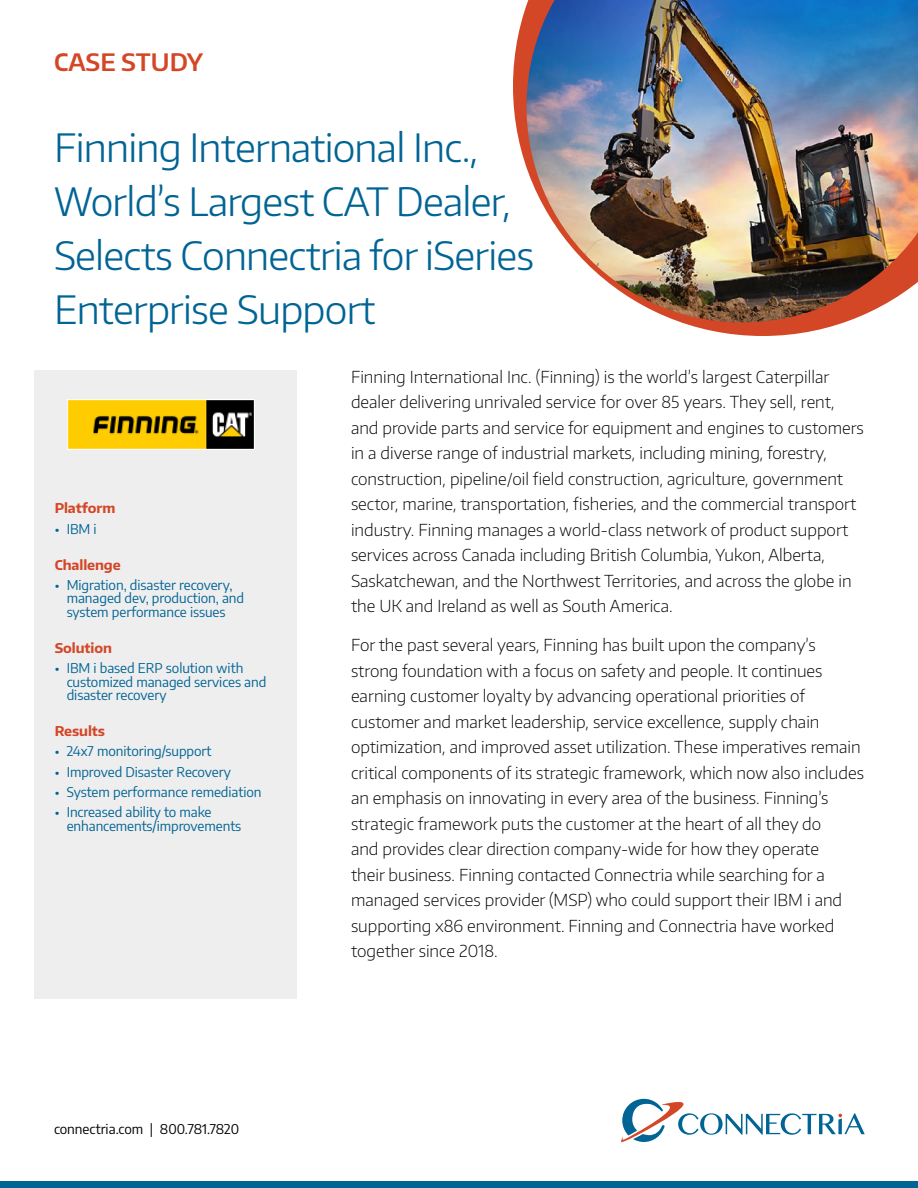
<style>
.page{position:relative;width:918px;height:1188px;background:#fff}
.page>*{position:absolute;margin:0;border:0;box-sizing:border-box;transform-origin:0 0}
.t1{font:300 39px/54px "Encode Sans";letter-spacing:-.02em;color:#006495}
.t2{font:600 24px "Encode Sans";color:#d34727}
.t3{font:200 16.5px/25.5px "Encode Sans";color:#000}
.t4{font:13.5px/13.5px "Encode Sans";letter-spacing:-.005em;color:#006495}
.t5{font:700 13.5px "Encode Sans";letter-spacing:-.005em;color:#d34727}
.t6{font:13.5px "Encode Sans";color:#000}
</style>
<div class="page">
<div style="left:34px;top:370px;width:263px;height:629px;background:#efeeee"></div>
<div style="left:0;top:1181px;width:918px;height:7px;background:#006495"></div>
<svg style="left:621px;top:1098px;width:244px;height:45px"></svg>
<img style="left:68px;top:400px;width:186px;height:49px">
<svg style="left:513px;top:6px;width:332px;height:330px"></svg>
<img style="left:526px;top:0;width:392px;height:322px">
<h2 class="t2" style="left:54px;top:46px;width:151px">CASE STUDY</h2>
<h1 class="t1" style="left:54px;top:119px;width:482px">Finning International Inc.,<br>World’s Largest CAT Dealer,<br>Selects Connectria for iSeries<br>Enterprise Support</h1>
<p class="t3" style="left:351px;top:364px;width:514px">Finning International Inc. (Finning) is the world’s largest Caterpillar dealer delivering unrivaled service for over 85 years. They sell, rent, and provide parts and service for equipment and engines to customers in a diverse range of industrial markets, including mining, forestry, construction, pipeline/oil field construction, agriculture, government sector, marine, transportation, fisheries, and the commercial transport industry. Finning manages a world-class network of product support services across Canada including British Columbia, Yukon, Alberta, Saskatchewan, and the Northwest Territories, and across the globe in the UK and Ireland as well as South America.</p>
<p class="t3" style="left:351px;top:632px;width:514px">For the past several years, Finning has built upon the company’s strong foundation with a focus on safety and people. It continues earning customer loyalty by advancing operational priorities of customer and market leadership, service excellence, supply chain optimization, and improved asset utilization. These imperatives remain critical components of its strategic framework, which now also includes an emphasis on innovating in every area of the business. Finning’s strategic framework puts the customer at the heart of all they do<br>and provides clear direction company-wide for how they operate<br>their business. Finning contacted Connectria while searching for a managed services provider (MSP) who could support their IBM i and supporting x86 environment. Finning and Connectria have worked together since 2018.</p>
<p class="t5" style="left:55px;top:499px;width:62px">Platform</p>
<p class="t4" style="left:55px;top:521px;width:43px">• IBM i</p>
<p class="t5" style="left:55px;top:556px;width:67px">Challenge</p>
<p class="t4" style="left:67px;top:577px;width:179px;text-indent:-12px">• Migration, disaster recovery, managed dev, production, and system performance issues</p>
<p class="t5" style="left:55px;top:639px;width:59px">Solution</p>
<p class="t4" style="left:67px;top:661px;width:201px;text-indent:-12px">• IBM i based ERP solution with customized managed services and disaster recovery</p>
<p class="t5" style="left:55px;top:722px;width:52px">Results</p>
<p class="t4" style="left:55px;top:744px;width:158px">• 24x7 monitoring/support</p>
<p class="t4" style="left:55px;top:764px;width:178px">• Improved Disaster Recovery</p>
<p class="t4" style="left:55px;top:784px;width:208px">• System performance remediation</p>
<p class="t4" style="left:67px;top:805px;width:176px;text-indent:-12px">• Increased ability to make enhancements/improvements</p>
<p class="t6" style="left:54px;top:1120px;width:187px">connectria.com | 800.781.7820</p>
</div>
